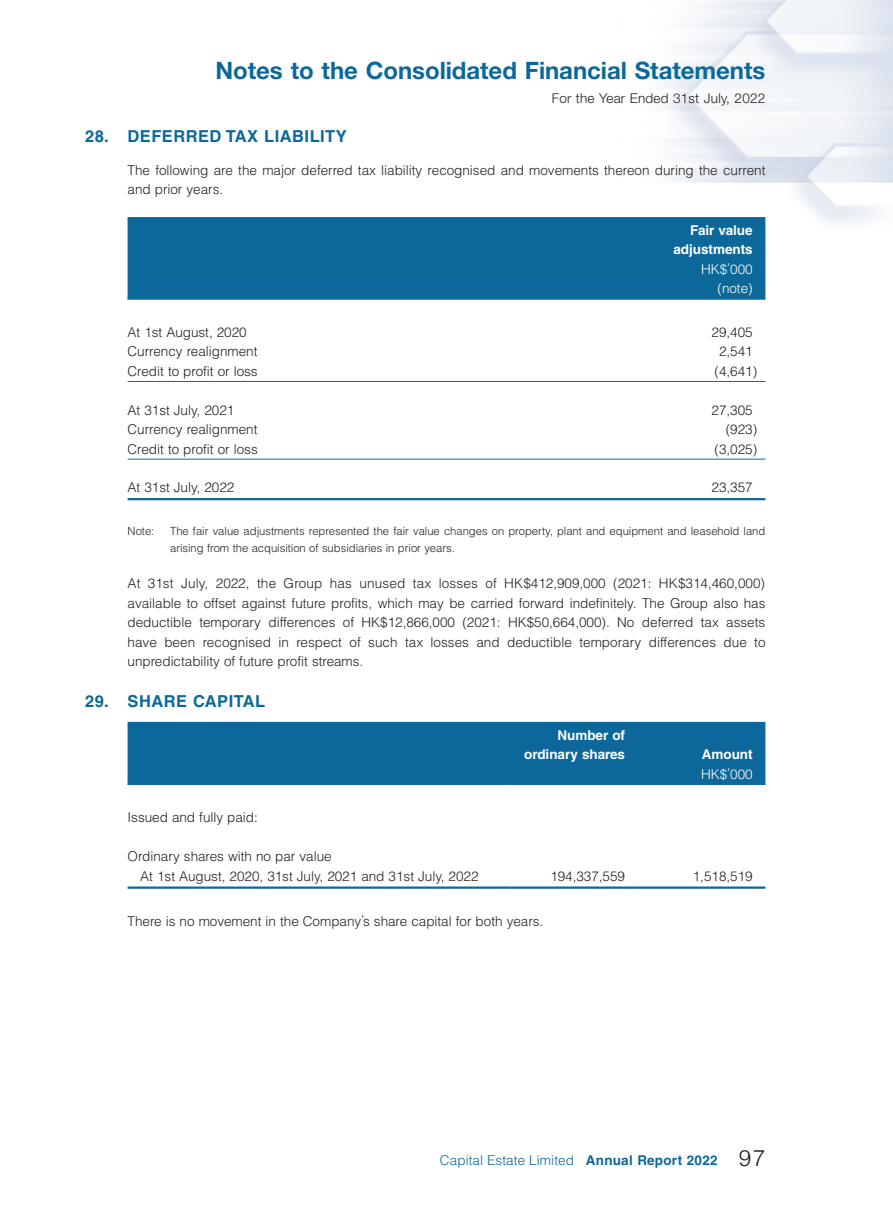
<style>
.page{position:relative;width:893px;height:1212px;background:#fff}
.page>*{position:absolute;margin:0;border:0;box-sizing:border-box;transform-origin:0 0}
.t1{font:700 24px "Helvetica Neue LT Std";letter-spacing:-.005em;color:#0c689a}
.t2{font:700 16.5px "Helvetica LT Std";letter-spacing:.03em;color:#0c689a}
.t3{font:300 13.5px/19.5px "Helvetica LT Std";color:#231f20}
.t4{font:700 13.5px/19.5px "Helvetica LT Std";color:#fff;text-align:right}
.t5{font:300 13.5px "Helvetica LT Std";letter-spacing:.005em;color:#0c689a}
.t6{font:300 13.5px "Helvetica Neue LT Std";letter-spacing:.015em;color:#231f20}
.t7{font:300 13.5px/19.5px "Helvetica LT Std";color:#fff;text-align:right}
.t8{font:300 11.25px/16.5px "Helvetica LT Std";color:#231f20}
.s1{font-weight:700}
.s2{font-size:22.5px;color:#231f20}
</style>
<div class="page">
<img style="left:127px;top:0;width:766px;height:889px">
<div style="left:128px;top:217px;width:637px;height:81px;background:#0c689a"></div>
<svg style="left:128px;top:300px;width:637px;height:198px"></svg>
<hr style="left:128px;top:298px;width:510px;height:2px;background:#0c689a">
<hr style="left:638px;top:298px;width:127px;height:2px;background:#0c689a">
<hr style="left:128px;top:381px;width:510px;height:1px;background:#0c689a">
<hr style="left:638px;top:381px;width:127px;height:1px;background:#0c689a">
<hr style="left:128px;top:459px;width:510px;height:1px;background:#0c689a">
<hr style="left:638px;top:459px;width:127px;height:1px;background:#0c689a">
<hr style="left:128px;top:498px;width:510px;height:2px;background:#0c689a">
<hr style="left:638px;top:498px;width:127px;height:2px;background:#0c689a">
<div style="left:128px;top:722px;width:637px;height:61px;background:#0c689a"></div>
<svg style="left:128px;top:785px;width:637px;height:101px"></svg>
<hr style="left:128px;top:783px;width:382px;height:2px;background:#0c689a">
<hr style="left:510px;top:783px;width:128px;height:2px;background:#0c689a">
<hr style="left:638px;top:783px;width:127px;height:2px;background:#0c689a">
<hr style="left:128px;top:886px;width:382px;height:3px;background:#0c689a">
<hr style="left:510px;top:886px;width:128px;height:3px;background:#0c689a">
<hr style="left:638px;top:886px;width:127px;height:3px;background:#0c689a">
<h1 class="t1" style="left:216px;top:55px;width:551px">Notes to the Consolidated Financial Statements</h1>
<p class="t6" style="left:552px;top:90px;width:215px">For the Year Ended 31st July, 2022</p>
<p class="t2" style="left:85px;top:126px;width:263px">28. DEFERRED TAX LIABILITY</p>
<p class="t3" style="left:128px;top:160px;width:639px">The following are the major deferred tax liability recognised and movements thereon during the current and prior years.</p>
<p class="t4" style="left:673px;top:220px;width:81px">Fair value adjustments</p>
<p class="t7" style="left:701px;top:259px;width:53px">HK$’000 (note)</p>
<p class="t3" style="left:128px;top:322px;width:121px">At 1st August, 2020</p>
<p class="t3" style="left:711px;top:322px;width:43px">29,405</p>
<p class="t3" style="left:128px;top:342px;width:131px">Currency realignment</p>
<p class="t3" style="left:719px;top:342px;width:35px">2,541</p>
<p class="t3" style="left:128px;top:361px;width:132px">Credit to profit or loss</p>
<p class="t3" style="left:714px;top:361px;width:44px">(4,641)</p>
<p class="t3" style="left:128px;top:400px;width:108px">At 31st July, 2021</p>
<p class="t3" style="left:711px;top:400px;width:43px">27,305</p>
<p class="t3" style="left:128px;top:419px;width:131px">Currency realignment</p>
<p class="t3" style="left:726px;top:419px;width:33px">(923)</p>
<p class="t3" style="left:128px;top:439px;width:132px">Credit to profit or loss</p>
<p class="t3" style="left:714px;top:439px;width:44px">(3,025)</p>
<p class="t3" style="left:128px;top:477px;width:108px">At 31st July, 2022</p>
<p class="t3" style="left:711px;top:477px;width:43px">23,357</p>
<p class="t8" style="left:128px;top:523px;width:28px">Note:</p>
<p class="t8" style="left:170px;top:523px;width:597px">The fair value adjustments represented the fair value changes on property, plant and equipment and leasehold land arising from the acquisition of subsidiaries in prior years.</p>
<p class="t3" style="left:128px;top:573px;width:639px;text-align:justify">At 31st July, 2022, the Group has unused tax losses of HK$412,909,000 (2021: HK$314,460,000) available to offset against future profits, which may be carried forward indefinitely. The Group also has deductible temporary differences of HK$12,866,000 (2021: HK$50,664,000). No deferred tax assets have been recognised in respect of such tax losses and deductible temporary differences due to unpredictability of future profit streams.</p>
<p class="t2" style="left:85px;top:691px;width:182px">29. SHARE CAPITAL</p>
<p class="t4" style="left:524px;top:725px;width:102px">Number of ordinary shares</p>
<p class="t4" style="left:702px;top:744px;width:52px">Amount</p>
<p class="t7" style="left:701px;top:764px;width:53px">HK$’000</p>
<p class="t3" style="left:128px;top:807px;width:132px">Issued and fully paid:</p>
<p class="t3" style="left:140px;top:846px;width:340px;text-indent:-13px">Ordinary shares with no par value<br>At 1st August, 2020, 31st July, 2021 and 31st July, 2022</p>
<p class="t3" style="left:550px;top:866px;width:76px">194,337,559</p>
<p class="t3" style="left:693px;top:866px;width:61px">1,518,519</p>
<p class="t3" style="left:128px;top:911px;width:417px">There is no movement in the Company’s share capital for both years.</p>
<p class="t5" style="left:440px;top:1151px;width:327px">Capital Estate Limited <span class="s1">Annual Report 2022</span> <span class="s2">97</span></p>
</div>
